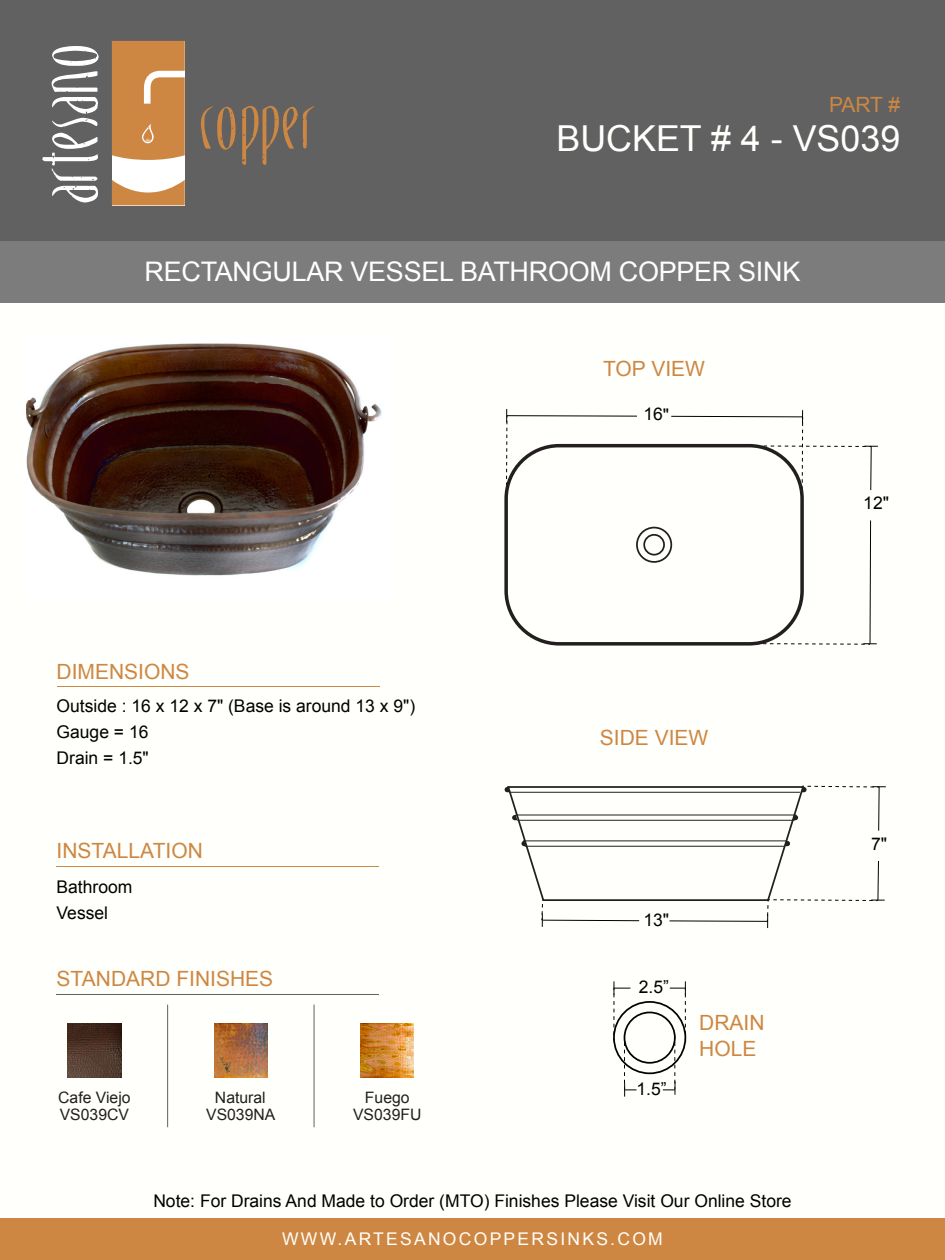
<style>
.page{position:relative;width:945px;height:1260px;background:#fff}
.page>*{position:absolute;margin:0;border:0;box-sizing:border-box;transform-origin:0 0}
.t1{font:35.88px "Arial";color:#fffffc}
.t2{font:26.95px "Arial";letter-spacing:-.01em;color:#fff}
.t3{font:21px/25.2px "Arial";color:#cd8742}
.t4{font:17.5px/26.2px "Arial";color:#000}
.t5{font:17.5px "Arial";letter-spacing:.13em;color:#fffffc}
.t6{font:15.75px/17.5px "Arial";color:#231f20;text-align:center}
</style>
<div class="page">
<div style="left:0;top:0;width:945px;height:246px;background:#616161"></div>
<div style="left:0;top:241px;width:945px;height:61px;background:#7c7c7c"></div>
<svg style="left:42px;top:133px;width:56px;height:70px"></svg>
<svg style="left:52px;top:46px;width:47px;height:81px"></svg>
<svg style="left:112px;top:41px;width:73px;height:164px;background:#d8a16c"></svg>
<svg style="left:201px;top:106px;width:35px;height:44px"></svg>
<svg style="left:242px;top:106px;width:72px;height:59px"></svg>
<div style="left:0;top:1218px;width:945px;height:42px;background:#cd8742"></div>
<hr style="left:57px;top:994px;width:322px;height:1px;background:#616161">
<div style="left:613px;top:1001px;width:73px;height:73px;border:2px solid #000;border-radius:50%"></div>
<div style="left:624px;top:1012px;width:52px;height:52px;border:2px solid #000;border-radius:50%"></div>
<svg style="left:663px;top:981px;width:23px;height:114px"></svg>
<svg style="left:614px;top:981px;width:23px;height:116px"></svg>
<img style="left:26px;top:343px;width:356px;height:233px">
<hr style="left:57px;top:687px;width:323px;height:1px;background:#cd8742">
<hr style="left:57px;top:866px;width:322px;height:1px;background:#cd8742">
<hr style="left:167px;top:1005px;width:1px;height:122px;background:#616161">
<hr style="left:314px;top:1005px;width:1px;height:122px;background:#616161">
<img style="left:68px;top:1024px;width:53px;height:53px">
<img style="left:361px;top:1024px;width:53px;height:53px">
<img style="left:214px;top:1024px;width:54px;height:53px">
<svg style="left:506px;top:409px;width:2px;height:71px"></svg>
<hr style="left:507px;top:415px;width:130px;height:2px;background:#000">
<svg style="left:670px;top:410px;width:208px;height:235px"></svg>
<div style="left:643px;top:534px;width:22px;height:22px;border:2px solid #231f20;border-radius:50%"></div>
<div style="left:636px;top:527px;width:36px;height:36px;border:2px solid #231f20;border-radius:50%"></div>
<svg style="left:505px;top:785px;width:381px;height:143px"></svg>
<div style="left:504px;top:444px;width:300px;height:202px;border:4px solid #231f20;border-radius:53px"></div>
<p class="t3" style="left:829px;top:92px;width:73px">PART #</p>
<h1 class="t1" style="left:557px;top:115px;width:345px">BUCKET # 4 - VS039</h1>
<h2 class="t2" style="left:145px;top:254px;width:657px">RECTANGULAR VESSEL BATHROOM COPPER SINK</h2>
<p class="t3" style="left:57px;top:659px;width:135px">DIMENSIONS</p>
<p class="t4" style="left:57px;top:692px;width:360px">Outside : 16 x 12 x 7" (Base is around 13 x 9")<br>Gauge = 16<br>Drain = 1.5"</p>
<p class="t3" style="left:57px;top:838px;width:148px">INSTALLATION</p>
<p class="t4" style="left:57px;top:874px;width:77px">Bathroom<br>Vessel</p>
<p class="t3" style="left:57px;top:967px;width:218px">STANDARD FINISHES</p>
<p class="t6" style="left:58px;top:1089px;width:74px;text-align:left">Cafe Viejo<br>VS039CV</p>
<p class="t6" style="left:353px;top:1089px;width:70px">Fuego<br>VS039FU</p>
<p class="t6" style="left:206px;top:1089px;width:71px">Natural<br>VS039NA</p>
<p class="t3" style="left:603px;top:356px;width:103px">TOP VIEW</p>
<p class="t4" style="left:643px;top:401px;width:27px">16"</p>
<p class="t3" style="left:600px;top:725px;width:110px">SIDE VIEW</p>
<p class="t4" style="left:643px;top:907px;width:27px">13"</p>
<p class="t4" style="left:639px;top:974px;width:32px">2.5”</p>
<p class="t4" style="left:637px;top:1076px;width:32px">1.5”</p>
<p class="t3" style="left:699px;top:1011px;width:67px">DRAIN<br>HOLE</p>
<p class="t4" style="left:153px;top:1188px;width:640px">Note: For Drains And Made to Order (MTO) Finishes Please Visit Our Online Store</p>
<p class="t5" style="left:282px;top:1228px;width:382px">WWW.ARTESANOCOPPERSINKS.COM</p>
<p class="t4" style="left:863px;top:490px;width:27px">12"</p>
<p class="t4" style="left:871px;top:831px;width:18px">7"</p>
</div>
